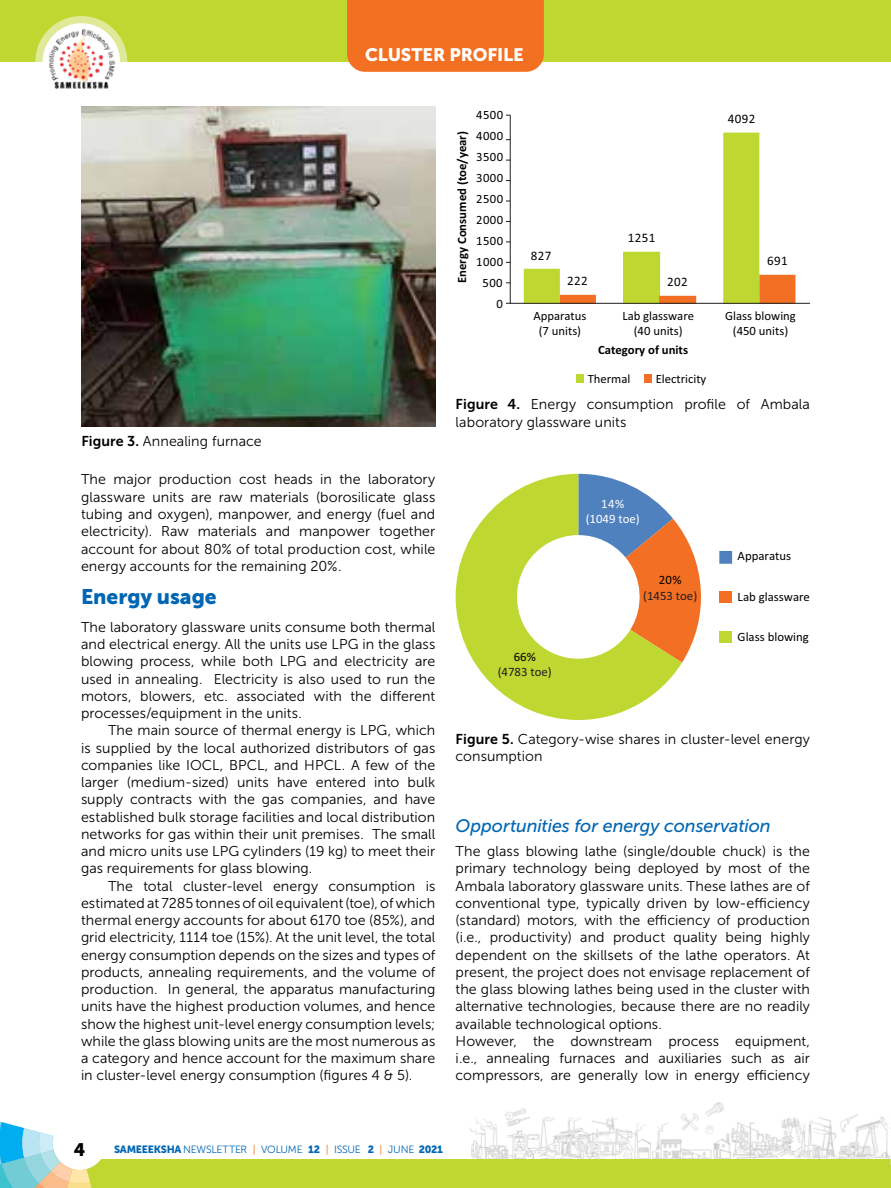
<style>
.page{position:relative;width:891px;height:1188px;background:#fff}
.page>*{position:absolute;margin:0;border:0;box-sizing:border-box;transform-origin:0 0}
.t1{font:21px "Museo Sans 900";color:#0066b3}
.t2{font:italic 18px "Museo Sans 500";letter-spacing:-.005em;color:#0066b3}
.t3{font:18px "Museo Sans 900";letter-spacing:-.01em;color:#fff}
.t4{font:18px "Museo Sans 900";color:#000}
.t5{font:14.25px/17.2px "Museo Sans 300";letter-spacing:.005em;color:#000;text-align:justify}
.t6{font:13.05px "Calibri";letter-spacing:.03em;color:#000}
.t7{font:12.75px/15.3px "Calibri";color:#000;text-align:center}
.t8{font:700 12.75px "Calibri";color:#000}
.t9{font:12.75px "Calibri";color:#231f20}
.t10{font:12.75px/15.3px "Calibri";color:#fff;text-align:center}
.t11{font:10.5px "Museo Sans 300";letter-spacing:-.02em;color:#0066b3}
.s1{font-family:"Museo Sans 700"}
.s2{font-family:"Museo Sans 900"}
.s3{color:#f36f21}
</style>
<div class="page">
<img style="left:469px;top:1102px;width:422px;height:57px">
<div style="left:0;top:1159px;width:891px;height:29px;background:#bfd730"></div>
<div style="left:53px;top:1116px;width:54px;height:54px;background:#fff;border-radius:50%"></div>
<svg style="left:0;top:1121px;width:99px;height:67px"></svg>
<div style="left:0;top:0;width:891px;height:62px;background:#bfd730"></div>
<svg style="left:35px;top:16px;width:92px;height:91px"></svg>
<div style="left:43px;top:23px;width:77px;height:77px;background:#fff;border-radius:50%"></div>
<img style="left:45px;top:26px;width:74px;height:66px">
<img style="left:81px;top:107px;width:354px;height:320px">
<div style="left:576px;top:374px;width:8px;height:9px;background:#bed731"></div>
<div style="left:644px;top:374px;width:8px;height:9px;background:#f36f23"></div>
<svg style="left:524px;top:133px;width:271px;height:170px"></svg>
<hr style="left:510px;top:115px;width:1px;height:188px;background:#231f20">
<hr style="left:510px;top:303px;width:300px;height:1px;background:#231f20">
<svg style="left:682px;top:531px;width:19px;height:132px"></svg>
<svg style="left:456px;top:474px;width:226px;height:246px"></svg>
<div style="left:719px;top:551px;width:13px;height:13px;background:#4e81be"></div>
<div style="left:719px;top:591px;width:13px;height:11px;background:#f36f23"></div>
<div style="left:719px;top:631px;width:13px;height:11px;background:#bed731"></div>
<div style="left:347px;top:0;width:197px;height:72px;background:#f36f21"></div>
<p class="t3" style="left:365px;top:44px;width:160px">CLUSTER PROFILE</p>
<p class="t8" style="left:453px;top:283px;width:153px;rotate:-90deg">Energy Consumed (toe/year)</p>
<p class="t7" style="left:476px;top:107px;width:28px">4500</p>
<p class="t7" style="left:476px;top:128px;width:28px">4000</p>
<p class="t7" style="left:476px;top:149px;width:28px">3500</p>
<p class="t7" style="left:476px;top:170px;width:28px">3000</p>
<p class="t7" style="left:476px;top:191px;width:28px">2500</p>
<p class="t7" style="left:476px;top:212px;width:28px">2000</p>
<p class="t7" style="left:476px;top:233px;width:28px">1500</p>
<p class="t7" style="left:476px;top:254px;width:28px">1000</p>
<p class="t7" style="left:483px;top:274px;width:22px">500</p>
<p class="t7" style="left:496px;top:295px;width:8px">0</p>
<p class="t6" style="left:728px;top:110px;width:29px">4092</p>
<p class="t6" style="left:531px;top:246px;width:22px">827</p>
<p class="t6" style="left:628px;top:228px;width:29px">1251</p>
<p class="t6" style="left:567px;top:271px;width:22px">222</p>
<p class="t6" style="left:667px;top:272px;width:22px">202</p>
<p class="t6" style="left:767px;top:252px;width:22px">691</p>
<p class="t7" style="left:533px;top:307px;width:55px">Apparatus (7 units)</p>
<p class="t7" style="left:622px;top:307px;width:73px">Lab glassware (40 units)</p>
<p class="t7" style="left:725px;top:307px;width:72px">Glass blowing (450 units)</p>
<p class="t7" style="left:656px;top:371px;width:52px">Electricity</p>
<p class="t8" style="left:598px;top:341px;width:91px">Category of units</p>
<p class="t7" style="left:588px;top:371px;width:44px">Thermal</p>
<p class="t5" style="left:81px;top:432px;width:182px"><span class="s1">Figure 3.</span> Annealing furnace</p>
<p class="t5" style="left:81px;top:471px;width:356px">The major production cost heads in the laboratory glassware units are raw materials (borosilicate glass tubing and oxygen), manpower, and energy (fuel and electricity). Raw materials and manpower together account for about 80% of total production cost, while energy accounts for the remaining 20%.</p>
<h1 class="t1" style="left:81px;top:585px;width:137px">Energy usage</h1>
<p class="t5" style="left:81px;top:618px;width:356px">The laboratory glassware units consume both thermal and electrical energy. All the units use LPG in the glass blowing process, while both LPG and electricity are used in annealing. Electricity is also used to run the motors, blowers, etc. associated with the different processes/equipment in the units.</p>
<p class="t5" style="left:81px;top:722px;width:356px;text-indent:27px">The main source of thermal energy is LPG, which is supplied by the local authorized distributors of gas companies like IOCL, BPCL, and HPCL. A few of the larger (medium-sized) units have entered into bulk supply contracts with the gas companies, and have established bulk storage facilities and local distribution networks for gas within their unit premises. The small and micro units use LPG cylinders (19 kg) to meet their gas requirements for glass blowing.</p>
<p class="t5" style="left:81px;top:877px;width:356px;text-indent:27px">The total cluster-level energy consumption is estimated at 7285 tonnes of oil equivalent (toe), of which thermal energy accounts for about 6170 toe (85%), and grid electricity, 1114 toe (15%). At the unit level, the total energy consumption depends on the sizes and types of products, annealing requirements, and the volume of production. In general, the apparatus manufacturing units have the highest production volumes, and hence show the highest unit-level energy consumption levels; while the glass blowing units are the most numerous as a category and hence account for the maximum share in cluster-level energy consumption (figures 4 &amp; 5).</p>
<p class="t5" style="left:456px;top:396px;width:356px"><span class="s1">Figure 4.</span> Energy consumption profile of Ambala laboratory glassware units</p>
<p class="t7" style="left:514px;top:649px;width:24px">66%</p>
<p class="t9" style="left:498px;top:663px;width:56px">(4783 toe)</p>
<p class="t10" style="left:586px;top:496px;width:56px">14% (1049 toe)</p>
<p class="t7" style="left:659px;top:572px;width:24px">20%</p>
<p class="t9" style="left:643px;top:587px;width:56px">(1453 toe)</p>
<p class="t7" style="left:738px;top:548px;width:55px">Apparatus</p>
<p class="t7" style="left:738px;top:589px;width:74px">Lab glassware</p>
<p class="t7" style="left:738px;top:629px;width:73px">Glass blowing</p>
<p class="t5" style="left:456px;top:731px;width:356px"><span class="s1">Figure 5.</span> Category-wise shares in cluster-level energy consumption</p>
<p class="t2" style="left:456px;top:816px;width:317px">Opportunities for energy conservation</p>
<p class="t5" style="left:456px;top:843px;width:356px;text-align:left">The glass blowing lathe (single/double chuck) is the primary technology being deployed by most of the Ambala laboratory glassware units. These lathes are of conventional type, typically driven by low-efficiency (standard) motors, with the efficiency of production (i.e., productivity) and product quality being highly dependent on the skillsets of the lathe operators. At present, the project does not envisage replacement of the glass blowing lathes being used in the cluster with alternative technologies, because there are no readily available technological options.<br>However, the downstream process equipment, i.e., annealing furnaces and auxiliaries such as air compressors, are generally low in energy efficiency</p>
<p class="t4" style="left:74px;top:1139px;width:13px">4</p>
<p class="t11" style="left:114px;top:1144px;width:330px"><span class="s2">SAMEEEKSHA</span> NEWSLETTER <span class="s3">|</span> VOLUME <span class="s2">12</span> <span class="s3">|</span> ISSUE <span class="s2">2</span> <span class="s3">|</span> JUNE <span class="s2">2021</span></p>
</div>
